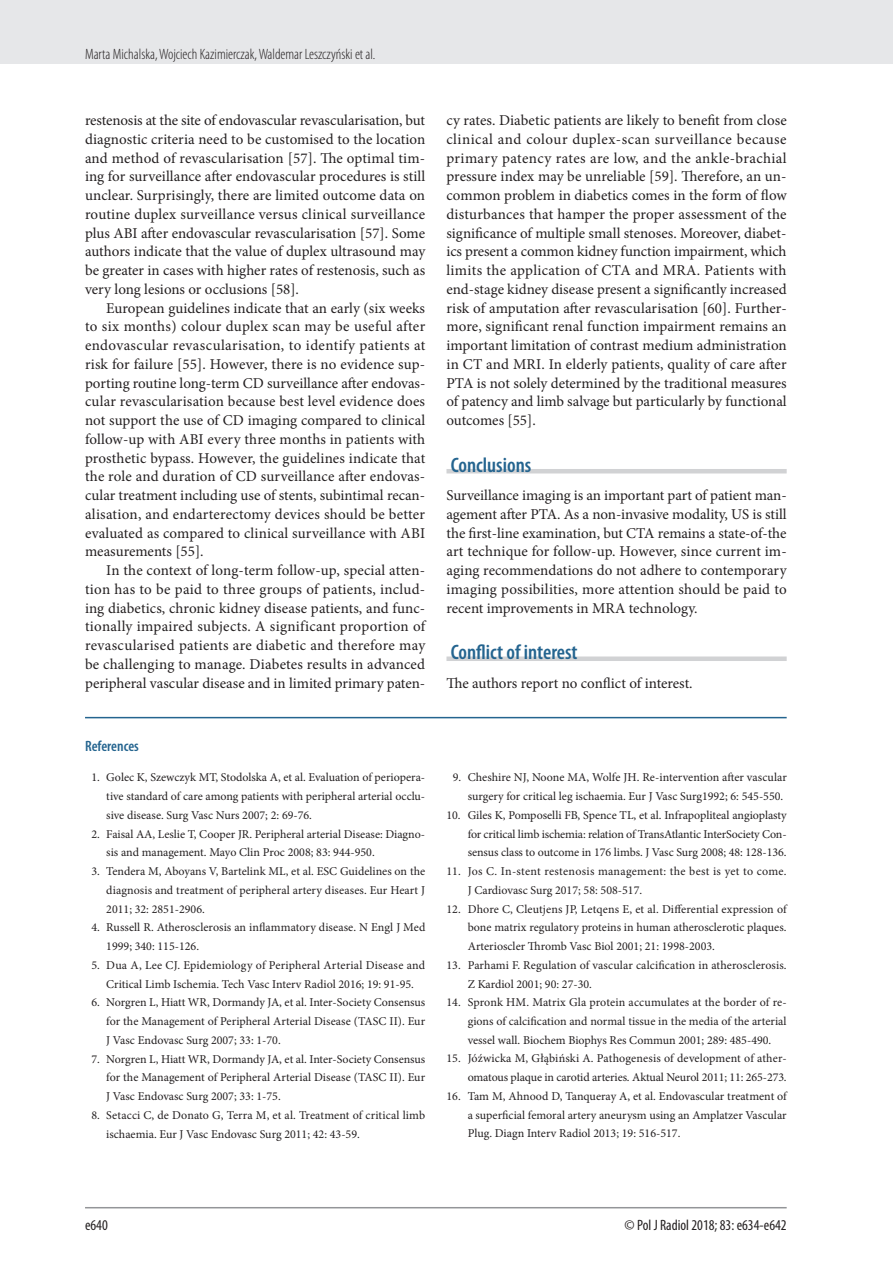
<style>
.page{position:relative;width:893px;height:1263px;background:#fff}
.page>*{position:absolute;margin:0;border:0;box-sizing:border-box;transform-origin:0 0}
.t1{font:600 condensed 21px "Myriad Pro";color:#24648f}
.t2{font:15px/18.8px "Minion Pro";color:#231f20;text-align:justify}
.t3{font:300 condensed 15px "Myriad Pro";color:#231f20}
.t4{font:condensed 15px "Myriad Pro";color:#231f20}
.t5{font:600 condensed 15px "Myriad Pro";color:#24648f}
.t6{font:12px/18.8px "Minion Pro";color:#231f20;text-align:justify}
.t7{font:12px/18.8px "Minion Pro";letter-spacing:.02em;color:#231f20}
</style>
<div class="page">
<div style="left:0;top:0;width:893px;height:64px;background:#e6e7e9"></div>
<hr style="left:85px;top:1207px;width:702px;height:1px;background:#939598">
<hr style="left:446px;top:469px;width:341px;height:4px;background:#d1d2d4">
<div style="left:446px;top:656px;width:341px;height:5px;background:#d1d2d4"></div>
<hr style="left:85px;top:717px;width:702px;height:1px;background:#24648f">
<p class="t3" style="left:85px;top:45px;width:292px">Marta Michalska, Wojciech Kazimierczak, Waldemar Leszczyński et al.</p>
<p class="t2" style="left:85px;top:111px;width:342px">restenosis at the site of endovascular revascularisation, but diagnostic criteria need to be customised to the location and method of revascularisation [57]. The optimal tim&shy;ing for surveillance after endovascular procedures is still unclear. Surprisingly, there are limited outcome data on routine duplex surveillance versus clinical surveillance plus ABI after endovascular revascularisation [57]. Some authors indicate that the value of duplex ultrasound may be greater in cases with higher rates of restenosis, such as very long lesions or occlusions [58].</p>
<p class="t2" style="left:85px;top:298px;width:342px;text-indent:21px">European guidelines indicate that an early (six weeks to six months) colour duplex scan may be useful after endovascular revascularisation, to identify patients at risk for failure [55]. However, there is no evidence sup&shy;porting routine long-term CD surveillance after endovas&shy;cular revascularisation because best level evidence does not support the use of CD imaging compared to clinical follow-up with ABI every three months in patients with prosthetic bypass. However, the guidelines indicate that the role and duration of CD surveillance after endovas&shy;cular treatment including use of stents, subintimal recan&shy;alisation, and endarterectomy devices should be better evaluated as compared to clinical surveillance with ABI measurements [55].</p>
<p class="t2" style="left:85px;top:561px;width:342px;text-indent:21px">In the context of long-term follow-up, special atten&shy;tion has to be paid to three groups of patients, includ&shy;ing diabetics, chronic kidney disease patients, and func&shy;tionally impaired subjects. A significant proportion of revascularised patients are diabetic and therefore may be challenging to manage. Diabetes results in advanced peripheral vascular disease and in limited primary paten-</p>
<p class="t5" style="left:85px;top:737px;width:55px">References</p>
<p class="t6" style="left:106px;top:768px;width:320px;text-indent:-15px">1. Golec K, Szewczyk MT, Stodolska A, et al. Evaluation of periopera&shy;tive standard of care among patients with peripheral arterial occlu&shy;sive disease. Surg Vasc Nurs 2007; 2: 69-76.</p>
<p class="t6" style="left:106px;top:824px;width:320px;text-indent:-15px">2. Faisal AA, Leslie T, Cooper JR. Peripheral arterial Disease: Diagno&shy;sis and management. Mayo Clin Proc 2008; 83: 944-950.</p>
<p class="t6" style="left:106px;top:862px;width:320px;text-indent:-15px">3. Tendera M, Aboyans V, Bartelink ML, et al. ESC Guidelines on the diagnosis and treatment of peripheral artery diseases. Eur Heart J 2011; 32: 2851-2906.</p>
<p class="t6" style="left:106px;top:918px;width:321px;text-indent:-15px">4. Russell R. Atherosclerosis an inflammatory disease. N Engl J Med<br>1999; 340: 115-126.</p>
<p class="t6" style="left:91px;top:956px;width:335px;text-align:center">5. Dua A, Lee CJ. Epidemiology of Peripheral Arterial Disease and<br>Critical Limb Ischemia. Tech Vasc Interv Radiol 2016; 19: 91-95.</p>
<p class="t6" style="left:106px;top:993px;width:320px;text-indent:-15px">6. Norgren L, Hiatt WR, Dormandy JA, et al. Inter-Society Consensus for the Management of Peripheral Arterial Disease (TASC II). Eur J Vasc Endovasc Surg 2007; 33: 1-70.</p>
<p class="t6" style="left:106px;top:1049px;width:320px;text-indent:-15px">7. Norgren L, Hiatt WR, Dormandy JA, et al. Inter-Society Consensus for the Management of Peripheral Arterial Disease (TASC II). Eur J Vasc Endovasc Surg 2007; 33: 1-75.</p>
<p class="t6" style="left:106px;top:1106px;width:320px;text-indent:-15px">8. Setacci C, de Donato G, Terra M, et al. Treatment of critical limb ischaemia. Eur J Vasc Endovasc Surg 2011; 42: 43-59.</p>
<p class="t2" style="left:446px;top:111px;width:342px">cy rates. Diabetic patients are likely to benefit from close clinical and colour duplex-scan surveillance because primary patency rates are low, and the ankle-brachial pressure index may be unreliable [59]. Therefore, an un&shy;common problem in diabetics comes in the form of flow disturbances that hamper the proper assessment of the significance of multiple small stenoses. Moreover, diabet&shy;ics present a common kidney function impairment, which limits the application of CTA and MRA. Patients with end-stage kidney disease present a significantly increased risk of amputation after revascularisation [60]. Further&shy;more, significant renal function impairment remains an important limitation of contrast medium administration in CT and MRI. In elderly patients, quality of care after PTA is not solely determined by the traditional measures of patency and limb salvage but particularly by functional outcomes [55].</p>
<h1 class="t1" style="left:451px;top:452px;width:82px">Conclusions</h1>
<p class="t2" style="left:446px;top:486px;width:342px">Surveillance imaging is an important part of patient man&shy;agement after PTA. As a non-invasive modality, US is still the first-line examination, but CTA remains a state-of-the art technique for follow-up. However, since current im&shy;aging recommendations do not adhere to contemporary imaging possibilities, more attention should be paid to recent improvements in MRA technology.</p>
<h1 class="t1" style="left:451px;top:639px;width:128px">Conflict of interest</h1>
<p class="t2" style="left:446px;top:673px;width:248px">The authors report no conflict of interest.</p>
<p class="t6" style="left:453px;top:768px;width:335px;text-align:right">9. Cheshire NJ, Noone MA, Wolfe JH. Re-intervention after vascular surgery for critical leg ischaemia. Eur J Vasc Surg1992; 6: 545-550.</p>
<p class="t6" style="left:468px;top:806px;width:321px;text-indent:-21px">10. Giles K, Pomposelli FB, Spence TL, et al. Infrapopliteal angioplasty for critical limb ischemia: relation of TransAtlantic InterSociety Con&shy;sensus class to outcome in 176 limbs. J Vasc Surg 2008; 48: 128-136.</p>
<p class="t7" style="left:468px;top:862px;width:320px;text-indent:-21px">11. Jos C. In-stent restenosis management: the best is yet to come.<br>J Cardiovasc Surg 2017; 58: 508-517.</p>
<p class="t6" style="left:468px;top:899px;width:320px;text-indent:-21px">12. Dhore C, Cleutjens JP, Letqens E, et al. Differential expression of bone matrix regulatory proteins in human atherosclerotic plaques.<br>Arterioscler Thromb Vasc Biol 2001; 21: 1998-2003.</p>
<p class="t6" style="left:468px;top:955px;width:320px;text-indent:-21px">13. Parhami F. Regulation of vascular calcification in atherosclerosis.<br>Z Kardiol 2001; 90: 27-30.</p>
<p class="t6" style="left:468px;top:993px;width:320px;text-indent:-21px">14. Spronk HM. Matrix Gla protein accumulates at the border of re&shy;gions of calcification and normal tissue in the media of the arterial vessel wall. Biochem Biophys Res Commun 2001; 289: 485-490.</p>
<p class="t6" style="left:446px;top:1049px;width:342px;text-align:right">15. Jóźwicka M, Głąbiński A. Pathogenesis of development of ather&shy;omatous plaque in carotid arteries. Aktual Neurol 2011; 11: 265-273.</p>
<p class="t6" style="left:468px;top:1087px;width:321px;text-indent:-21px">16. Tam M, Ahnood D, Tanqueray A, et al. Endovascular treatment of a superficial femoral artery aneurysm using an Amplatzer Vascular Plug. Diagn Interv Radiol 2013; 19: 516-517.</p>
<p class="t4" style="left:85px;top:1216px;width:24px">e640</p>
<p class="t4" style="left:625px;top:1216px;width:164px">© Pol J Radiol 2018; 83: e634-e642</p>
</div>
